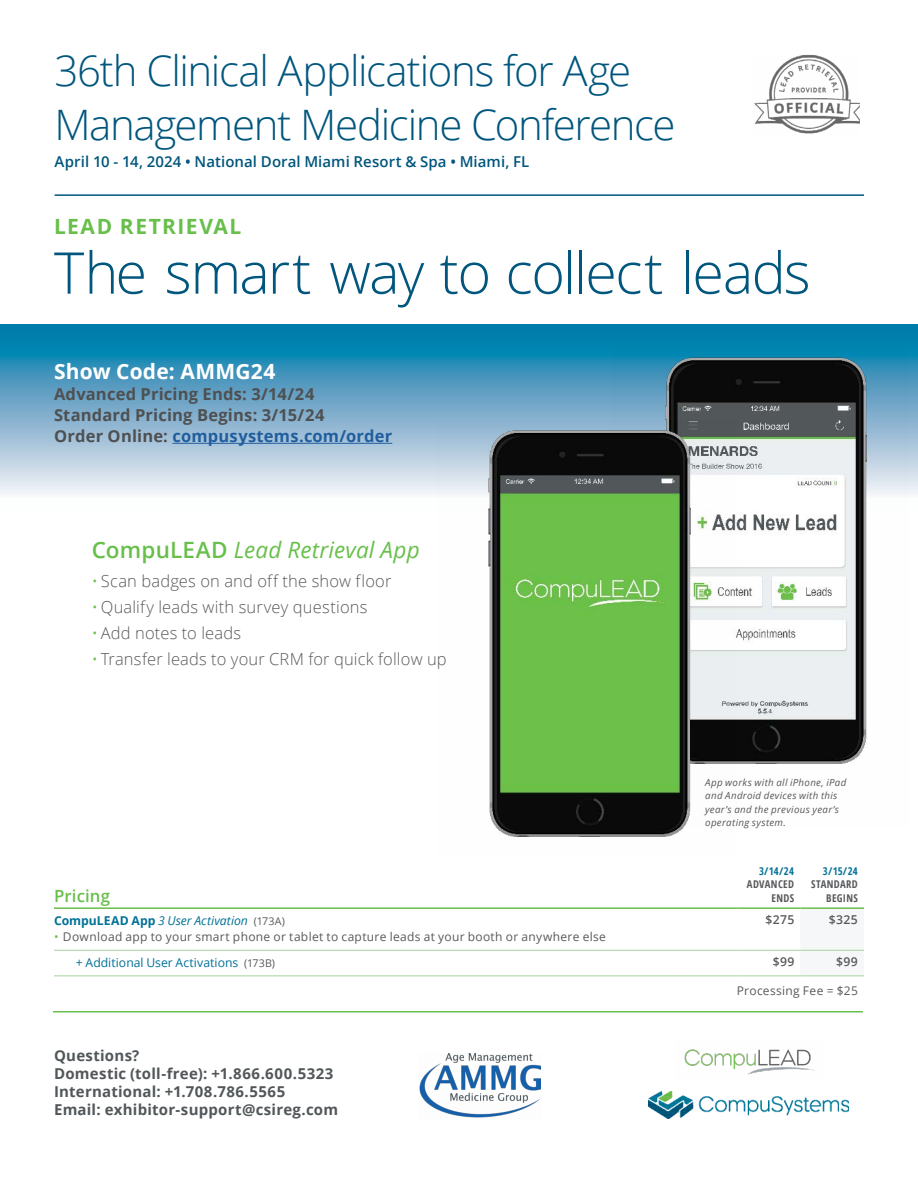
<style>
.page{position:relative;width:918px;height:1188px;background:#fff}
.page>*{position:absolute;margin:0;border:0;box-sizing:border-box;transform-origin:0 0}
.t1{font:300 57.6px "Open Sans";letter-spacing:-.03em;color:#00567d}
.t2{font:300 42px/54px "Open Sans";letter-spacing:-.03em;color:#00567d}
.t3{font:italic 22.5px "Open Sans";letter-spacing:.01em;color:#68bf4b}
.t4{font:700 21px "Open Sans";letter-spacing:.005em;color:#fff}
.t5{font:700 21px "Open Sans";letter-spacing:.075em;color:#68bf4b}
.t6{font:600 16.8px "Open Sans";letter-spacing:.01em;color:#68bf4b}
.t7{font:300 16.5px "Open Sans";letter-spacing:.01em;color:#58595b}
.t8{font:700 16.5px/21px "Open Sans";letter-spacing:.01em;color:#4e5052}
.t9{font:700 15px/18px "Open Sans";letter-spacing:.015em;color:#52575a}
.t10{font:600 15px "Open Sans";letter-spacing:.005em;color:#00567d}
.t11{font:italic 12.15px "Open Sans";letter-spacing:.005em;color:#007197}
.t12{font:12.15px "Open Sans";color:#007197}
.t13{font:600 12.15px "Open Sans";letter-spacing:.035em;color:#58595b}
.t14{font:12px "Open Sans";letter-spacing:.025em;color:#58595b}
.t15{font:700 condensed 10.65px/13.8px "Open Sans";letter-spacing:.035em;color:#58595b;text-align:right}
.t16{font:700 condensed 10.65px "Open Sans";letter-spacing:.02em;color:#007197}
.t17{font:italic 9.75px/13.5px "Open Sans";letter-spacing:.03em;color:#58595b}
.s1{color:#215e9e}
.s2{font-weight:600;font-style:normal}
.s3{color:#68bf4b}
.s4{font-weight:700;font-style:normal}
.s5{font-style:normal;font-size:10.65px;color:#58595b}
.s6{font-size:10.65px;color:#58595b}
</style>
<div class="page">
<hr style="left:55px;top:194px;width:809px;height:2px;background:#00567d">
<img style="left:648px;top:1092px;width:201px;height:27px">
<img style="left:684px;top:1049px;width:131px;height:26px">
<img style="left:754px;top:54px;width:105px;height:79px">
<svg style="left:0;top:324px;width:918px;height:171px;background:#62a7c7"></svg>
<img style="left:610px;top:345px;width:299px;height:419px">
<img style="left:437px;top:421px;width:299px;height:416px">
<svg style="left:800px;top:949px;width:64px;height:27px"></svg>
<hr style="left:54px;top:976px;width:628px;height:1px;background:#a8d4a0">
<hr style="left:738px;top:976px;width:62px;height:1px;background:#a8d4a0">
<hr style="left:800px;top:976px;width:64px;height:1px;background:#a8d4a0">
<hr style="left:682px;top:976px;width:56px;height:1px;background:#a8d4a0">
<hr style="left:54px;top:907px;width:628px;height:2px;background:#68bf4b">
<hr style="left:682px;top:907px;width:56px;height:2px;background:#68bf4b">
<hr style="left:738px;top:907px;width:62px;height:2px;background:#68bf4b">
<hr style="left:800px;top:907px;width:64px;height:2px;background:#68bf4b">
<hr style="left:54px;top:950px;width:628px;height:1px;background:#a8d4a0">
<hr style="left:682px;top:950px;width:56px;height:1px;background:#a8d4a0">
<hr style="left:738px;top:950px;width:62px;height:1px;background:#a8d4a0">
<hr style="left:800px;top:950px;width:64px;height:1px;background:#a8d4a0">
<hr style="left:172px;top:443px;width:220px;height:1px;background:#215e9e">
<img style="left:419px;top:1054px;width:121px;height:64px">
<hr style="left:53px;top:1011px;width:810px;height:1px;background:#68bf4b">
<h2 class="t2" style="left:55px;top:43px;width:622px">36th Clinical Applications for Age<br>Management Medicine Conference</h2>
<p class="t10" style="left:55px;top:152px;width:476px">April 10 - 14, 2024 • National Doral Miami Resort &amp; Spa • Miami, FL</p>
<p class="t5" style="left:54px;top:212px;width:189px">LEAD RETRIEVAL</p>
<h1 class="t1" style="left:54px;top:233px;width:758px">The smart way to collect leads</h1>
<p class="t4" style="left:54px;top:357px;width:223px">Show Code: AMMG24</p>
<p class="t8" style="left:54px;top:383px;width:340px">Advanced Pricing Ends: 3/14/24<br>Standard Pricing Begins: 3/15/24<br>Order Online: <span class="s1">compusystems.com/order</span></p>
<h3 class="t3" style="left:92px;top:534px;width:329px"><span class="s2">CompuLEAD</span> Lead Retrieval App</h3>
<p class="t7" style="left:92px;top:570px;width:301px"><span class="s3">•</span> Scan badges on and off the show floor</p>
<p class="t7" style="left:92px;top:596px;width:277px"><span class="s3">•</span> Qualify leads with survey questions</p>
<p class="t7" style="left:92px;top:622px;width:151px"><span class="s3">•</span> Add notes to leads</p>
<p class="t7" style="left:92px;top:647px;width:356px"><span class="s3">•</span> Transfer leads to your CRM for quick follow up</p>
<p class="t6" style="left:54px;top:884px;width:58px">Pricing</p>
<p class="t11" style="left:54px;top:912px;width:232px"><span class="s4">CompuLEAD App</span> 3 User Activation <span class="s5">(173A)</span></p>
<p class="t14" style="left:54px;top:929px;width:553px"><span class="s3">•</span> Download app to your smart phone or tablet to capture leads at your booth or anywhere else</p>
<p class="t17" style="left:705px;top:775px;width:143px">App works with all iPhone, iPad and Android devices with this year’s and the previous year’s operating system.</p>
<p class="t16" style="left:759px;top:863px;width:37px">3/14/24</p>
<p class="t15" style="left:747px;top:877px;width:49px">ADVANCED<br>ENDS</p>
<p class="t16" style="left:823px;top:863px;width:36px">3/15/24</p>
<p class="t15" style="left:811px;top:877px;width:48px">STANDARD<br>BEGINS</p>
<p class="t13" style="left:766px;top:912px;width:30px">$275</p>
<p class="t13" style="left:829px;top:912px;width:31px">$325</p>
<p class="t12" style="left:76px;top:954px;width:201px">+ Additional User Activations <span class="s6">(173B)</span></p>
<p class="t13" style="left:773px;top:954px;width:23px">$99</p>
<p class="t13" style="left:836px;top:954px;width:23px">$99</p>
<p class="t14" style="left:737px;top:982px;width:123px">Processing Fee = $25</p>
<p class="t9" style="left:54px;top:1046px;width:286px">Questions?<br>Domestic (toll-free): +1.866.600.5323<br>International: +1.708.786.5565<br>Email: exhibitor-support@csireg.com</p>
</div>
